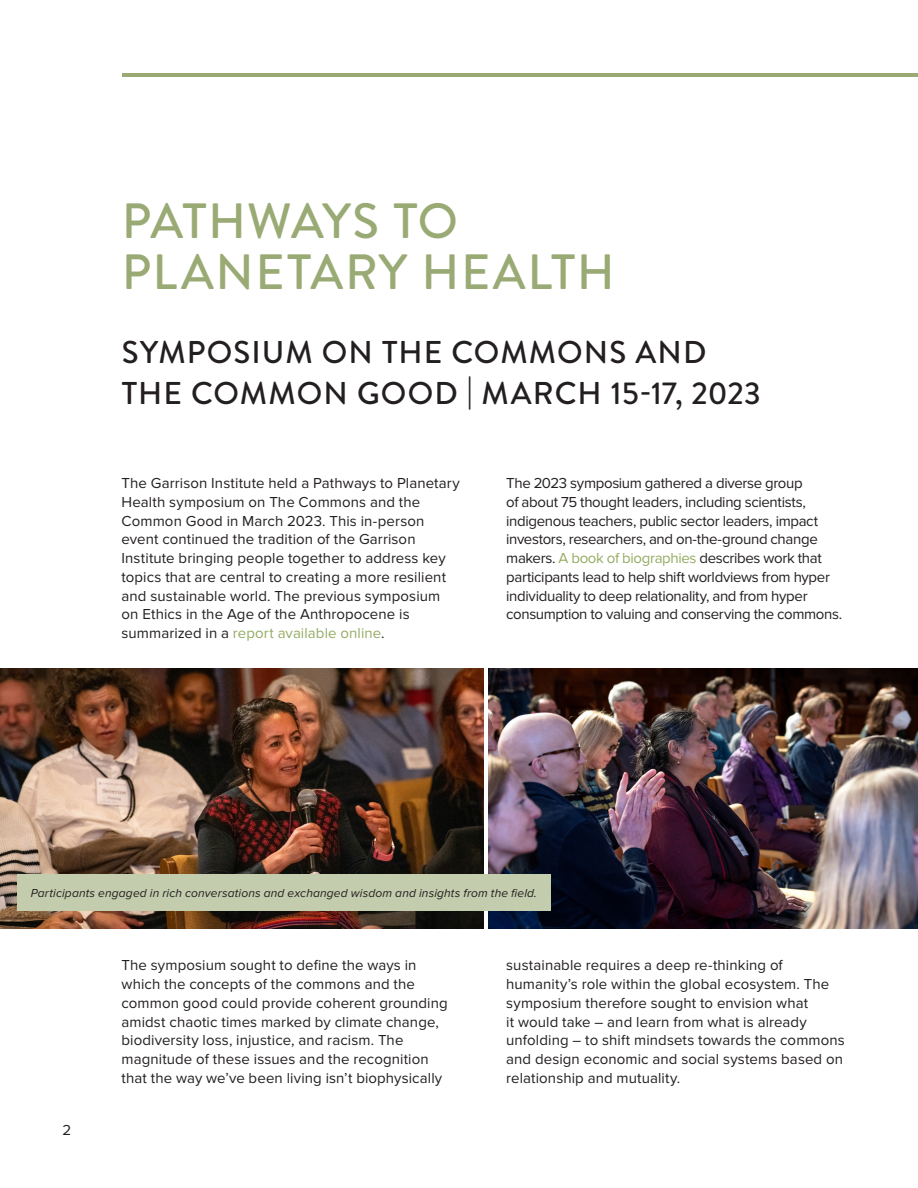
<style>
.page{position:relative;width:918px;height:1188px;background:#fff}
.page>*{position:absolute;margin:0;border:0;box-sizing:border-box;transform-origin:0 0}
.Heading_1{font:500 49.5px/51px "Brandon Grotesque";letter-spacing:.03em;color:#9aaa75}
.Heading_1-2{font:500 31.5px/40.5px "Brandon Grotesque";letter-spacing:.03em;color:#231f20}
.t1{font:15px/18.8px "Proxima Nova";letter-spacing:.005em;color:#231f20}
.t2{font:15px/18.8px "Proxima Nova";letter-spacing:-.025em;color:#231f20}
.t3{font:italic 12px "Proxima Nova";letter-spacing:.01em;color:#231f20}
.s1{color:#95ab63}
</style>
<div class="page">
<hr style="left:122px;top:73px;width:796px;height:4px;background:#9aaa75">
<img style="left:488px;top:669px;width:430px;height:259px">
<img style="left:0;top:669px;width:484px;height:259px">
<div style="left:17px;top:874px;width:534px;height:37px;background:#c3ccac"></div>
<p class="Heading_1" style="left:122px;top:196px;width:495px">PATHWAYS TO<br>PLANETARY HEALTH</p>
<p class="Heading_1-2" style="left:122px;top:333px;width:641px">SYMPOSIUM ON THE COMMONS AND<br>THE COMMON GOOD | MARCH 15-17, 2023</p>
<p class="t1" style="left:122px;top:474px;width:340px">The Garrison Institute held a Pathways to Planetary Health symposium on The Commons and the Common Good in March 2023. This in-person event continued the tradition of the Garrison Institute bringing people together to address key topics that are central to creating a more resilient and sustainable world. The previous symposium on Ethics in the Age of the Anthropocene is summarized in a <span class="s1">report available online</span>.</p>
<p class="t2" style="left:506px;top:474px;width:338px">The 2023 symposium gathered a diverse group<br>of about 75 thought leaders, including scientists, indigenous teachers, public sector leaders, impact investors, researchers, and on-the-ground change makers. <span class="s1">A book of biographies</span> describes work that participants lead to help shift worldviews from hyper individuality to deep relationality, and from hyper consumption to valuing and conserving the commons.</p>
<p class="t3" style="left:31px;top:887px;width:508px">Participants engaged in rich conversations and exchanged wisdom and insights from the field.</p>
<p class="t1" style="left:63px;top:1121px;width:10px">2</p>
<p class="t1" style="left:122px;top:956px;width:328px">The symposium sought to define the ways in which the concepts of the commons and the common good could provide coherent grounding amidst chaotic times marked by climate change, biodiversity loss, injustice, and racism. The magnitude of these issues and the recognition that the way we’ve been living isn’t biophysically</p>
<p class="t1" style="left:506px;top:956px;width:340px">sustainable requires a deep re-thinking of humanity’s role within the global ecosystem. The symposium therefore sought to envision what<br>it would take – and learn from what is already unfolding – to shift mindsets towards the commons and design economic and social systems based on relationship and mutuality.</p>
</div>
